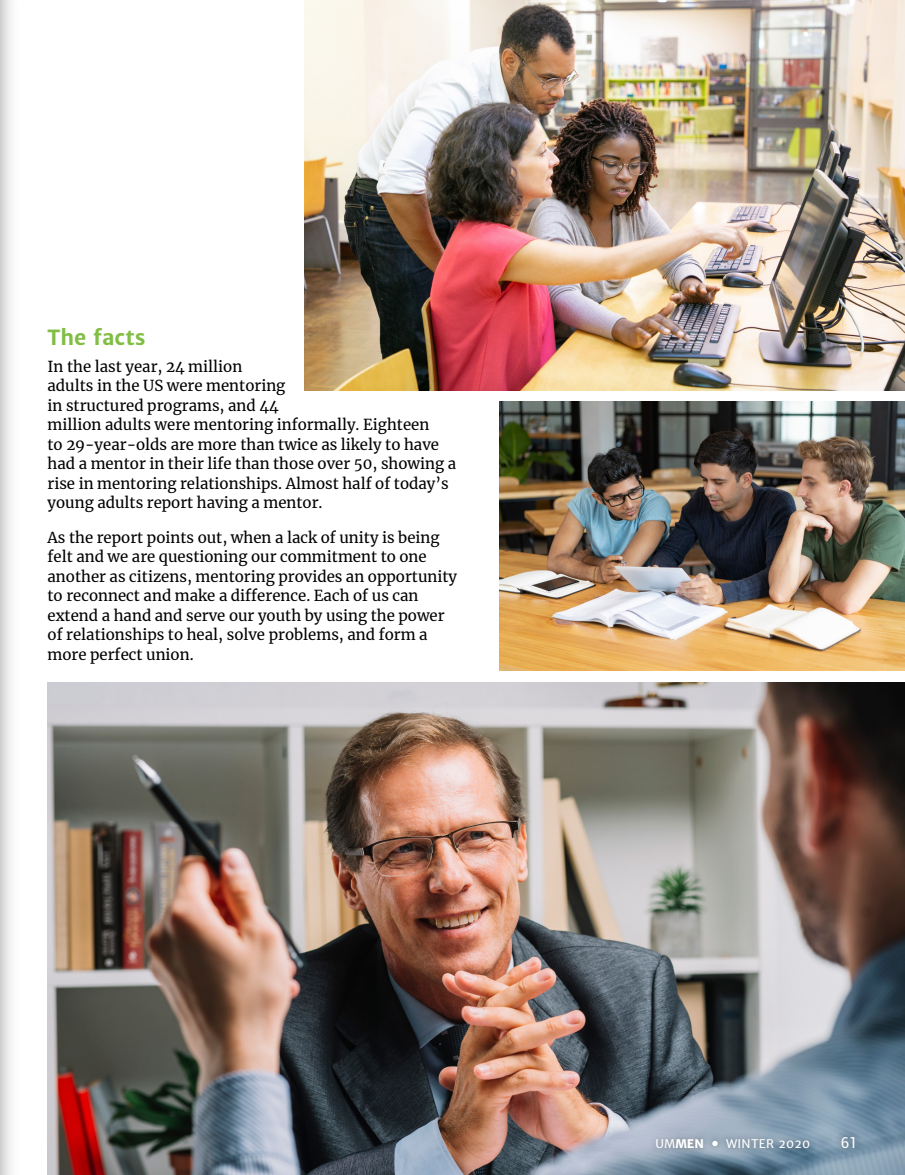
<style>
.page{position:relative;width:905px;height:1175px;background:#fff}
.page>*{position:absolute;margin:0;border:0;box-sizing:border-box;transform-origin:0 0}
.SUB_sans_12{font:700 21px "Merriweather Sans";color:#81be43}
.TEXT_10{font:15px/19.5px "Merriweather";color:#000}
.t1{font:15px "Roboto";color:#fff}
.t2{font:12px "Merriweather Sans";letter-spacing:.02em;color:#fff}
.s1{font-weight:800}
.s2{font-weight:700}
</style>
<div class="page">
<img style="left:54px;top:682px;width:850px;height:492px">
<img style="left:499px;top:401px;width:405px;height:270px">
<img style="left:305px;top:0;width:599px;height:391px">
<div style="left:649px;top:1131px;width:167px;height:24px;background:#000;opacity:.41"></div>
<div style="left:834px;top:1130px;width:27px;height:25px;background:#000;opacity:.41"></div>
<svg style="left:0;top:0;width:54px;height:1174px"></svg>
<p class="SUB_sans_12" style="left:48px;top:323px;width:99px">The facts</p>
<p class="TEXT_10" style="left:48px;top:356px;width:410px">In the last year, 24 million<br>adults in the US were mentoring<br>in structured programs, and 44<br>million adults were mentoring informally. Eighteen<br>to 29-year-olds are more than twice as likely to have had a mentor in their life than those over 50, showing a rise in mentoring relationships. Almost half of today’s young adults report having a mentor.</p>
<p class="TEXT_10" style="left:48px;top:527px;width:411px">As the report points out, when a lack of unity is being felt and we are questioning our commitment to one another as citizens, mentoring provides an opportunity to reconnect and make a difference. Each of us can extend a hand and serve our youth by using the power of relationships to heal, solve problems, and form a more perfect union.</p>
<p class="t2" style="left:655px;top:1135px;width:156px">UM<span class="s1">MEN</span> <span class="s2">•</span> WINTER 2020</p>
<p class="t1" style="left:840px;top:1132px;width:18px">61</p>
</div>
